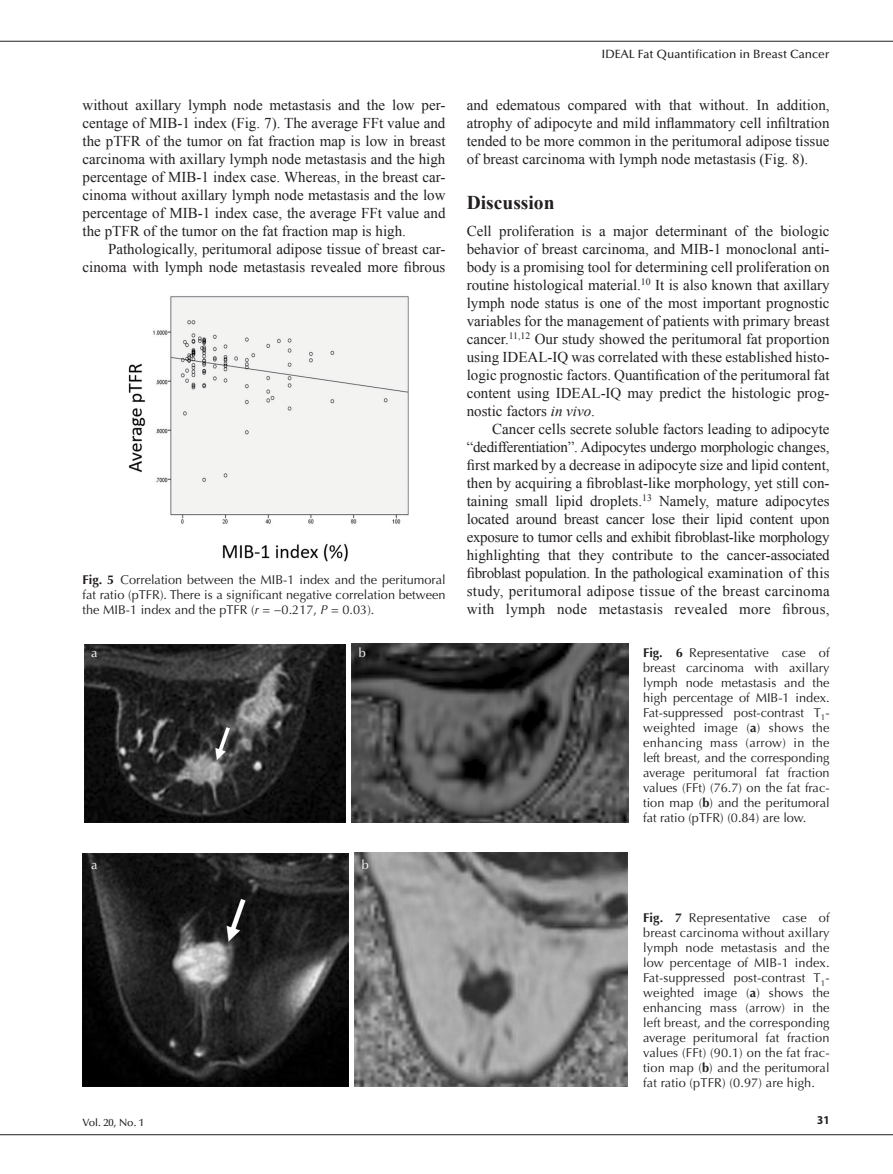
<style>
.page{position:relative;width:893px;height:1174px;background:#fff}
.page>*{position:absolute;margin:0;border:0;box-sizing:border-box;transform-origin:0 0}
.t1{font:700 19.5px "Times New Roman";color:#231f20}
.Tx{font:15px/18px "Times New Roman";color:#231f20;text-align:justify}
.Txf{font:15px/18px "Times New Roman";color:#231f20;text-align:justify}
.Table_Fig_Box_Title{font:12.75px/15px "Optima LT Std";color:#231f20;text-align:justify}
.Table_Fig_Box_Title-2{font:12.75px "Optima LT Std";color:#fff}
.t2{font:500 12px "Optima LT Std";color:#231f20}
.t3{font:700 semi-condensed 12px "Myriad Pro";color:#231f20}
.t4{font:500 10.5px "Optima LT Std";color:#231f20}
.s1{font-weight:700}
.s2{font-style:italic}
</style>
<div class="page">
<hr style="left:0;top:41px;width:893px;height:1px;background:#231f20">
<hr style="left:0;top:1134px;width:893px;height:1px;background:#231f20">
<img style="left:128px;top:296px;width:281px;height:266px">
<img style="left:83px;top:853px;width:266px;height:234px">
<img style="left:355px;top:852px;width:272px;height:234px">
<img style="left:85px;top:644px;width:261px;height:178px">
<img style="left:351px;top:643px;width:277px;height:179px">
<p class="Tx" style="left:83px;top:95px;width:364px">without axillary lymph node metastasis and the low per&shy;centage of MIB-1 index (Fig. 7). The average FFt value and the pTFR of the tumor on fat fraction map is low in breast carcinoma with axillary lymph node metastasis and the high percentage of MIB-1 index case. Whereas, in the breast car&shy;cinoma without axillary lymph node metastasis and the low percentage of MIB-1 index case, the average FFt value and the pTFR of the tumor on the fat fraction map is high.</p>
<p class="Tx" style="left:83px;top:239px;width:364px;text-align:right">Pathologically, peritumoral adipose tissue of breast car&shy;cinoma with lymph node metastasis revealed more fibrous</p>
<p class="Table_Fig_Box_Title" style="left:83px;top:572px;width:364px"><span class="s1">Fig. 5</span> Correlation between the MIB-1 index and the peritumoral fat ratio (pTFR). There is a significant negative correlation between the MIB-1 index and the pTFR (<span class="s2">r</span> = −0.217, <span class="s2">P</span> = 0.03).</p>
<p class="Table_Fig_Box_Title-2" style="left:91px;top:645px;width:8px">a</p>
<p class="Table_Fig_Box_Title-2" style="left:91px;top:857px;width:8px">a</p>
<p class="Table_Fig_Box_Title-2" style="left:359px;top:645px;width:9px">b</p>
<p class="Table_Fig_Box_Title-2" style="left:362px;top:857px;width:9px">b</p>
<p class="t2" style="left:602px;top:48px;width:229px">IDEAL Fat Quantification in Breast Cancer</p>
<p class="Tx" style="left:467px;top:95px;width:364px">and edematous compared with that without. In addition, atrophy of adipocyte and mild inflammatory cell infiltration tended to be more common in the peritumoral adipose tissue of breast carcinoma with lymph node metastasis (Fig. 8).</p>
<h1 class="t1" style="left:467px;top:189px;width:89px">Discussion</h1>
<p class="Txf" style="left:467px;top:221px;width:364px">Cell proliferation is a major determinant of the biologic behavior of breast carcinoma, and MIB-1 monoclonal anti&shy;body is a promising tool for determining cell proliferation on routine histological material.<sup>10</sup> It is also known that axillary lymph node status is one of the most important prognostic variables for the management of patients with primary breast cancer.<sup>11,12</sup> Our study showed the peritumoral fat proportion using IDEAL-IQ was correlated with these established histo&shy;logic prognostic factors. Quantification of the peritumoral fat content using IDEAL-IQ may predict the histologic prog&shy;nostic factors <span class="s2">in vivo</span>.</p>
<p class="Tx" style="left:467px;top:419px;width:364px;text-indent:26px">Cancer cells secrete soluble factors leading to adipocyte “dedifferentiation”. Adipocytes undergo morphologic changes, first marked by a decrease in adipocyte size and lipid content, then by acquiring a fibroblast-like morphology, yet still con&shy;taining small lipid droplets.<sup>13</sup> Namely, mature adipocytes located around breast cancer lose their lipid content upon exposure to tumor cells and exhibit fibroblast-like morphology highlighting that they contribute to the cancer-associated fibroblast population. In the pathological examination of this study, peritumoral adipose tissue of the breast carcinoma with lymph node metastasis revealed more fibrous,</p>
<p class="Table_Fig_Box_Title" style="left:643px;top:645px;width:188px"><span class="s1">Fig. 6</span> Representative case of breast carcinoma with axillary lymph node metastasis and the high percentage of MIB-1 index.<br>Fat-suppressed post-contrast T<sub>1</sub>- weighted image (<span class="s1">a</span>) shows the enhancing mass (arrow) in the left breast, and the corresponding average peritumoral fat fraction values (FFt) (76.7) on the fat frac&shy;tion map (<span class="s1">b</span>) and the peritumoral fat ratio (pTFR) (0.84) are low.</p>
<p class="Table_Fig_Box_Title" style="left:643px;top:910px;width:188px"><span class="s1">Fig. 7</span> Representative case of breast carcinoma without axillary lymph node metastasis and the low percentage of MIB-1 index.<br>Fat-suppressed post-contrast T<sub>1</sub>- weighted image (<span class="s1">a</span>) shows the enhancing mass (arrow) in the left breast, and the corresponding average peritumoral fat fraction values (FFt) (90.1) on the fat frac&shy;tion map (<span class="s1">b</span>) and the peritumoral fat ratio (pTFR) (0.97) are high.</p>
<p class="t4" style="left:83px;top:1116px;width:63px">Vol. 20, No. 1</p>
<p class="t3" style="left:817px;top:1113px;width:14px">31</p>
</div>
